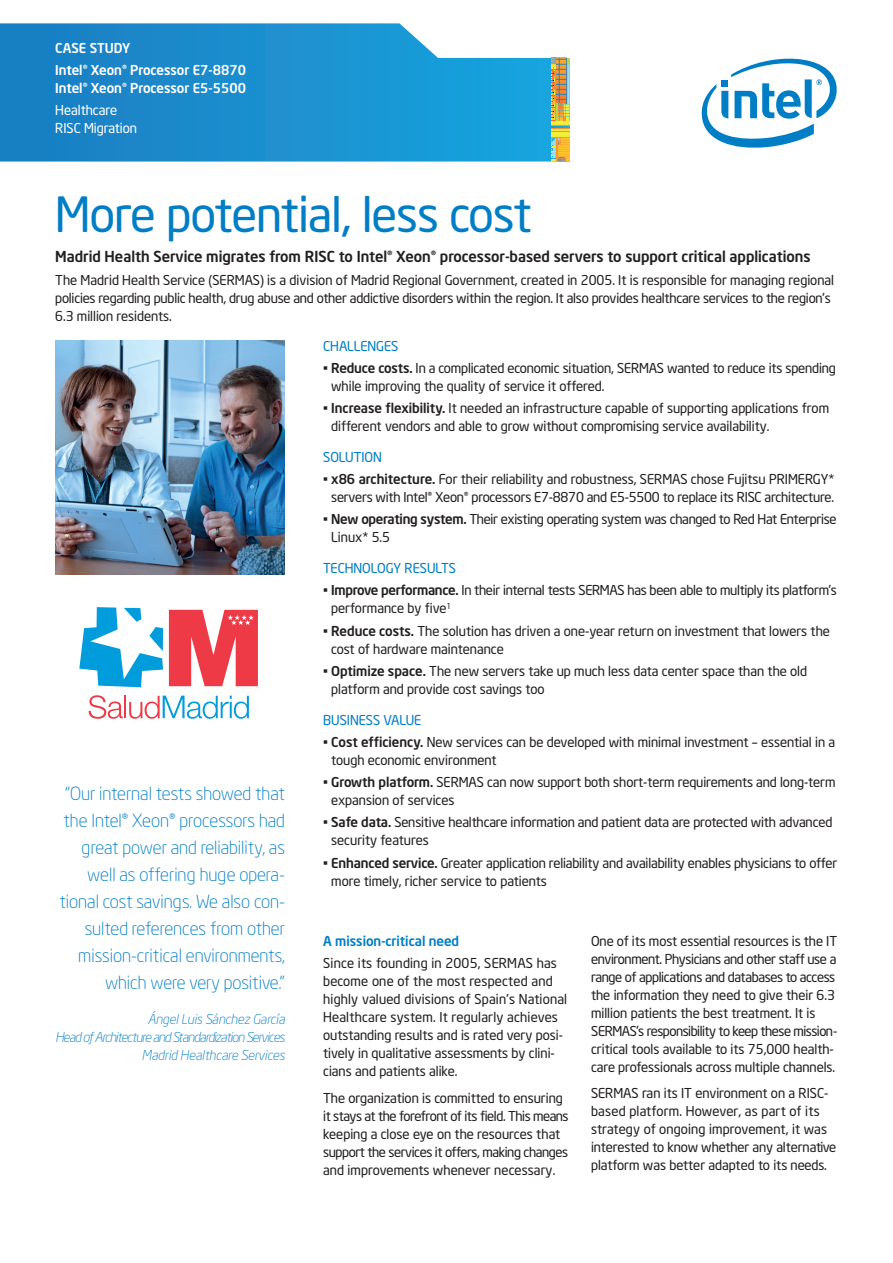
<style>
.page{position:relative;width:893px;height:1263px;background:#fff}
.page>*{position:absolute;margin:0;border:0;box-sizing:border-box;transform-origin:0 0}
.t1{font:48px "Neo Sans Intel";letter-spacing:-.01em;color:#007ec5}
.t2{font:300 18px/27px "Neo Sans Intel";color:#007ec5;text-align:right}
.t3{font:500 15px "Neo Sans Intel";color:#231f20}
.t4{font:13.5px/18px "Neo Sans Intel";letter-spacing:-.005em;color:#231f20}
.t5{font:italic 300 13.5px/18px "Neo Sans Intel";letter-spacing:-.035em;color:#007ec5;text-align:right}
.t6{font:500 13.5px/22.2px "Neo Sans Intel";color:#fff}
.t7{font:13.5px "Neo Sans Intel";color:#007ec5}
.t8{font:13.5px/18px "Neo Sans Intel";color:#fff}
.t9{font:500 13.5px "Neo Sans Intel";color:#007ec5}
.s1{font-weight:500}
</style>
<div class="page">
<svg style="left:0;top:23px;width:554px;height:139px;background:#2996d2"></svg>
<svg style="left:551px;top:58px;width:19px;height:104px;background:#c5b15d"></svg>
<img style="left:55px;top:340px;width:230px;height:234px">
<svg style="left:169px;top:610px;width:89px;height:76px"></svg>
<svg style="left:88px;top:695px;width:35px;height:24px"></svg>
<hr style="left:124px;top:696px;width:2px;height:22px;background:#ee3946">
<svg style="left:129px;top:696px;width:120px;height:23px"></svg>
<svg style="left:79px;top:607px;width:84px;height:80px"></svg>
<svg style="left:701px;top:58px;width:136px;height:90px"></svg>
<p class="t6" style="left:55px;top:36px;width:192px">CASE STUDY<br>Intel®Xeon®Processor E7-8870</p>
<p class="t6" style="left:55px;top:77px;width:192px">Intel®Xeon®Processor E5-5500</p>
<p class="t8" style="left:55px;top:101px;width:83px">Healthcare<br>RISC Migration</p>
<h1 class="t1" style="left:55px;top:185px;width:478px">More potential, less cost</h1>
<p class="t3" style="left:55px;top:247px;width:757px">Madrid Health Service migrates from RISC to Intel®Xeon®processor-based servers to support critical applications</p>
<p class="t4" style="left:55px;top:270px;width:780px">The Madrid Health Service (SERMAS) is a division of Madrid Regional Government, created in 2005. It is responsible for managing regional policies regarding public health, drug abuse and other addictive disorders within the region. It also provides healthcare services to the region’s<br>6.3 million residents.</p>
<p class="t2" style="left:59px;top:780px;width:227px">“Our internal tests showed that the Intel® Xeon® processors had great power and reliability, as well as offering huge opera&shy;tional cost savings. We also con&shy;sulted references from other mission-critical environments, which were very positive.”</p>
<p class="t5" style="left:56px;top:1010px;width:231px">Ángel Luis Sánchez García<br>Head of Architecture and Standardization Services<br>Madrid Healthcare Services</p>
<p class="t7" style="left:323px;top:337px;width:77px">CHALLENGES</p>
<p class="t4" style="left:331px;top:359px;width:506px;text-indent:-8px">• <span class="s1">Reduce costs.</span> In a complicated economic situation, SERMAS wanted to reduce its spending while improving the quality of service it offered.</p>
<p class="t4" style="left:331px;top:399px;width:499px;text-indent:-8px">• <span class="s1">Increase flexibility.</span> It needed an infrastructure capable of supporting applications from different vendors and able to grow without compromising service availability.</p>
<p class="t7" style="left:323px;top:449px;width:60px">SOLUTION</p>
<p class="t4" style="left:323px;top:470px;width:513px;text-align:center">• <span class="s1">x86 architecture.</span> For their reliability and robustness, SERMAS chose Fujitsu PRIMERGY* servers with Intel® Xeon® processors E7-8870 and E5-5500 to replace its RISC architecture.</p>
<p class="t4" style="left:331px;top:510px;width:507px;text-indent:-8px">• <span class="s1">New operating system.</span> Their existing operating system was changed to Red Hat Enterprise<br>Linux* 5.5</p>
<p class="t7" style="left:323px;top:560px;width:134px">TECHNOLOGY RESULTS</p>
<p class="t4" style="left:331px;top:581px;width:507px;text-indent:-8px">• <span class="s1">Improve performance.</span> In their internal tests SERMAS has been able to multiply its platform’s performance by five<sup>1</sup></p>
<p class="t4" style="left:331px;top:621px;width:500px;text-indent:-8px">• <span class="s1">Reduce costs.</span> The solution has driven a one-year return on investment that lowers the cost of hardware maintenance</p>
<p class="t4" style="left:331px;top:662px;width:477px;text-indent:-8px">• <span class="s1">Optimize space.</span> The new servers take up much less data center space than the old platform and provide cost savings too</p>
<p class="t7" style="left:323px;top:711px;width:100px">BUSINESS VALUE</p>
<p class="t4" style="left:331px;top:733px;width:505px;text-indent:-8px">• <span class="s1">Cost efficiency.</span> New services can be developed with minimal investment – essential in a tough economic environment</p>
<p class="t4" style="left:331px;top:773px;width:506px;text-indent:-8px">• <span class="s1">Growth platform.</span> SERMAS can now support both short-term requirements and long-term expansion of services</p>
<p class="t4" style="left:331px;top:813px;width:503px;text-indent:-8px">• <span class="s1">Safe data.</span> Sensitive healthcare information and patient data are protected with advanced security features</p>
<p class="t4" style="left:331px;top:853px;width:508px;text-indent:-8px">• <span class="s1">Enhanced service.</span> Greater application reliability and availability enables physicians to offer more timely, richer service to patients</p>
<p class="t9" style="left:323px;top:932px;width:138px">A mission-critical need</p>
<p class="t4" style="left:323px;top:954px;width:245px">Since its founding in 2005, SERMAS has become one of the most respected and highly valued divisions of Spain’s National Healthcare system. It regularly achieves outstanding results and is rated very posi&shy;tively in qualitative assessments by clini&shy;cians and patients alike.</p>
<p class="t4" style="left:323px;top:1088px;width:247px">The organization is committed to ensuring it stays at the forefront of its field. This means keeping a close eye on the resources that support the services it offers, making changes and improvements whenever necessary.</p>
<p class="t4" style="left:591px;top:932px;width:248px">One of its most essential resources is the IT environment. Physicians and other staff use a range of applications and databases to access the information they need to give their 6.3 million patients the best treatment. It is SERMAS’s responsibility to keep these mission&shy;critical tools available to its 75,000 health&shy;care professionals across multiple channels.</p>
<p class="t4" style="left:591px;top:1084px;width:247px">SERMAS ran its IT environment on a RISC&shy;based platform. However, as part of its strategy of ongoing improvement, it was interested to know whether any alternative platform was better adapted to its needs.</p>
</div>
